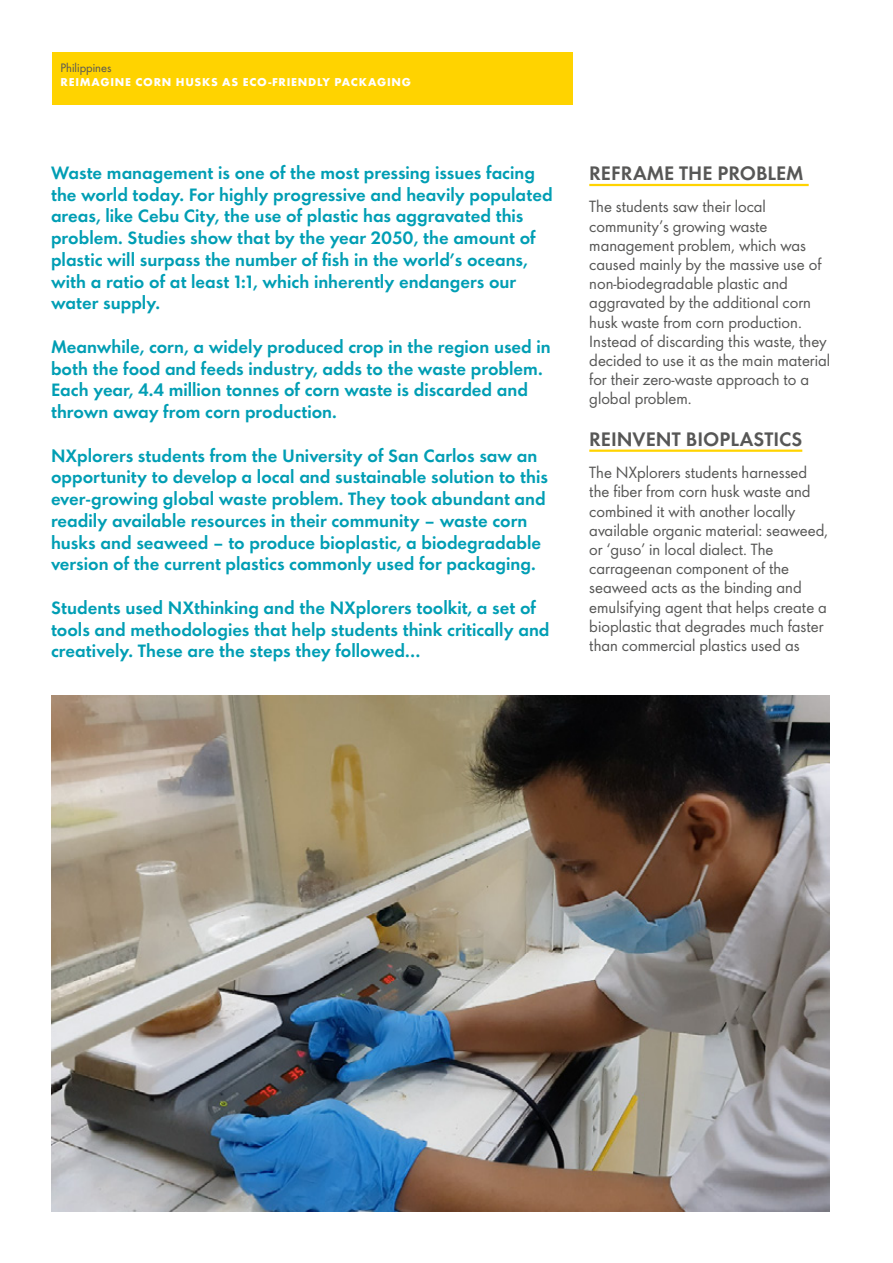
<style>
.page{position:relative;width:893px;height:1263px;background:#fff}
.page>*{position:absolute;margin:0;border:0;box-sizing:border-box;transform-origin:0 0}
.t1{font:800 18px "Shell";color:#575756}
.t2{font:800 16.5px/21.8px "Shell";color:#009eb4}
.t3{font:15px/19.2px "Shell";color:#575756}
.t4{font:11.25px "Shell";color:#575756}
.t5{font:700 10.5px "Shell";letter-spacing:.07em;color:#fff}
</style>
<div class="page">
<img style="left:51px;top:695px;width:778px;height:517px">
<hr style="left:589px;top:184px;width:220px;height:2px;background:#ffd300">
<hr style="left:589px;top:450px;width:213px;height:2px;background:#ffd300">
<div style="left:52px;top:52px;width:520px;height:53px;background:#ffd300"></div>
<p class="t4" style="left:61px;top:59px;width:52px">Philippines</p>
<p class="t5" style="left:61px;top:73px;width:352px">REIMAGINE CORN HUSKS AS ECO-FRIENDLY PACKAGING</p>
<p class="t2" style="left:51px;top:160px;width:503px">Waste management is one of the most pressing issues facing the world today. For highly progressive and heavily populated areas, like Cebu City, the use of plastic has aggravated this problem. Studies show that by the year 2050, the amount of plastic will surpass the number of fish in the world’s oceans, with a ratio of at least 1:1, which inherently endangers our water supply.</p>
<p class="t2" style="left:51px;top:334px;width:501px">Meanwhile, corn, a widely produced crop in the region used in both the food and feeds industry, adds to the waste problem.<br>Each year, 4.4 million tonnes of corn waste is discarded and thrown away from corn production.</p>
<p class="t2" style="left:51px;top:443px;width:498px">NXplorers students from the University of San Carlos saw an opportunity to develop a local and sustainable solution to this ever-growing global waste problem. They took abundant and readily available resources in their community – waste corn husks and seaweed – to produce bioplastic, a biodegradable version of the current plastics commonly used for packaging.</p>
<p class="t2" style="left:51px;top:595px;width:500px">Students used NXthinking and the NXplorers toolkit, a set of tools and methodologies that help students think critically and creatively. These are the steps they followed…</p>
<p class="t1" style="left:589px;top:159px;width:216px">REFRAME THE PROBLEM</p>
<p class="t3" style="left:589px;top:196px;width:243px">The students saw their local community’s growing waste management problem, which was caused mainly by the massive use of non-biodegradable plastic and aggravated by the additional corn husk waste from corn production.<br>Instead of discarding this waste, they decided to use it as the main material for their zero-waste approach to a global problem.</p>
<p class="t1" style="left:589px;top:424px;width:215px">REINVENT BIOPLASTICS</p>
<p class="t3" style="left:589px;top:462px;width:240px">The NXplorers students harnessed the fiber from corn husk waste and combined it with another locally available organic material: seaweed, or ‘guso’ in local dialect. The carrageenan component of the seaweed acts as the binding and emulsifying agent that helps create a bioplastic that degrades much faster than commercial plastics used as</p>
</div>
